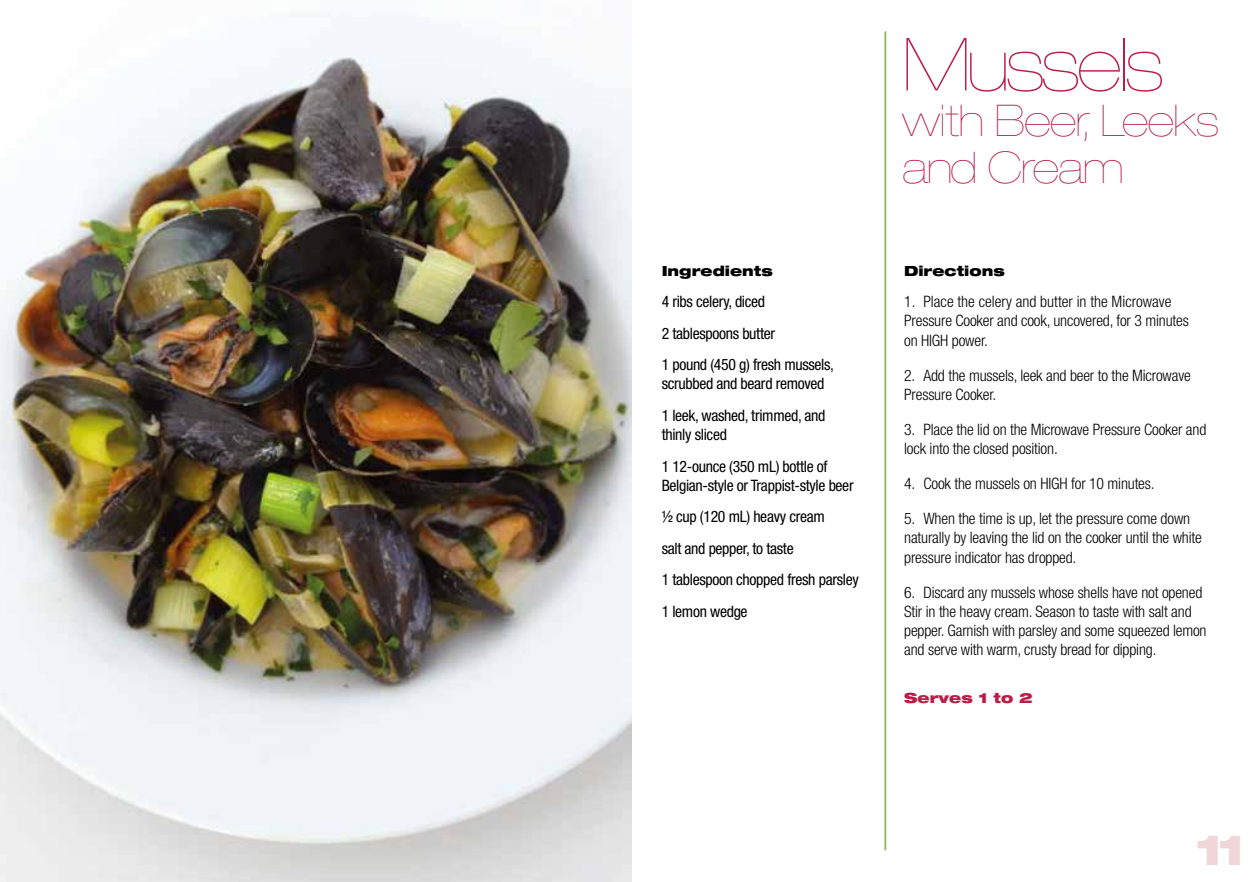
<style>
.page{position:relative;width:1260px;height:882px;background:#fff}
.page>*{position:absolute;margin:0;border:0;box-sizing:border-box;transform-origin:0 0}
.t1{font:900 expanded 73.5px "Helvetica Neue";letter-spacing:-.03em;color:#ba1e48}
.t2{font:900 expanded 43.75px/47.2px "Helvetica Neue";letter-spacing:-.01em;color:#ba1e48}
.t3{font:900 expanded 42px "Helvetica Neue";color:#f0d6d6}
.t4{font:300 condensed 15.75px/19.2px "Helvetica Neue";letter-spacing:-.01em;color:#000}
.t5{font:condensed 15.75px/31.5px "Helvetica Neue";letter-spacing:-.02em;color:#000}
.t6{font:900 expanded 14px "Helvetica Neue";color:#000}
.t7{font:900 expanded 14px "Helvetica Neue";color:#ba1e48}
</style>
<div class="page">
<hr style="left:885px;top:31px;width:1px;height:819px;background:#8bb45d">
<img style="left:0;top:14px;width:631px;height:868px">
<p class="t6" style="left:662px;top:261px;width:113px">Ingredients</p>
<p class="t5" style="left:662px;top:286px;width:174px">4 ribs celery, diced<br>2 tablespoons butter<br>1 pound (450 g) fresh mussels,</p>
<p class="t5" style="left:662px;top:368px;width:165px">scrubbed and beard removed<br>1 leek, washed, trimmed, and</p>
<p class="t5" style="left:662px;top:419px;width:167px">thinly sliced<br>1 12-ounce (350 mL) bottle of</p>
<p class="t5" style="left:662px;top:469px;width:199px">Belgian-style or Trappist-style beer ½ cup (120 mL) heavy cream<br>salt and pepper, to taste<br>1 tablespoon chopped fresh parsley<br>1 lemon wedge</p>
<h1 class="t1" style="left:902px;top:22px;width:262px">Mussels</h1>
<h2 class="t2" style="left:902px;top:97px;width:317px">with Beer, Leeks and Cream</h2>
<p class="t6" style="left:904px;top:261px;width:102px">Directions</p>
<p class="t4" style="left:904px;top:292px;width:286px">1. Place the celery and butter in the Microwave<br>Pressure Cooker and cook, uncovered, for 3 minutes on HIGH power.</p>
<p class="t4" style="left:904px;top:365px;width:288px">2. Add the mussels, leek and beer to the Microwave<br>Pressure Cooker.</p>
<p class="t4" style="left:904px;top:420px;width:304px">3. Place the lid on the Microwave Pressure Cooker and lock into the closed position.</p>
<p class="t4" style="left:904px;top:474px;width:252px">4. Cook the mussels on HIGH for 10 minutes.</p>
<p class="t4" style="left:904px;top:509px;width:299px">5. When the time is up, let the pressure come down naturally by leaving the lid on the cooker until the white pressure indicator has dropped.</p>
<p class="t4" style="left:904px;top:582px;width:304px">6. Discard any mussels whose shells have not opened Stir in the heavy cream. Season to taste with salt and pepper. Garnish with parsley and some squeezed lemon and serve with warm, crusty bread for dipping.</p>
<p class="t7" style="left:904px;top:688px;width:130px">Serves 1 to 2</p>
<h3 class="t3" style="left:1195px;top:822px;width:52px">11</h3>
</div>
